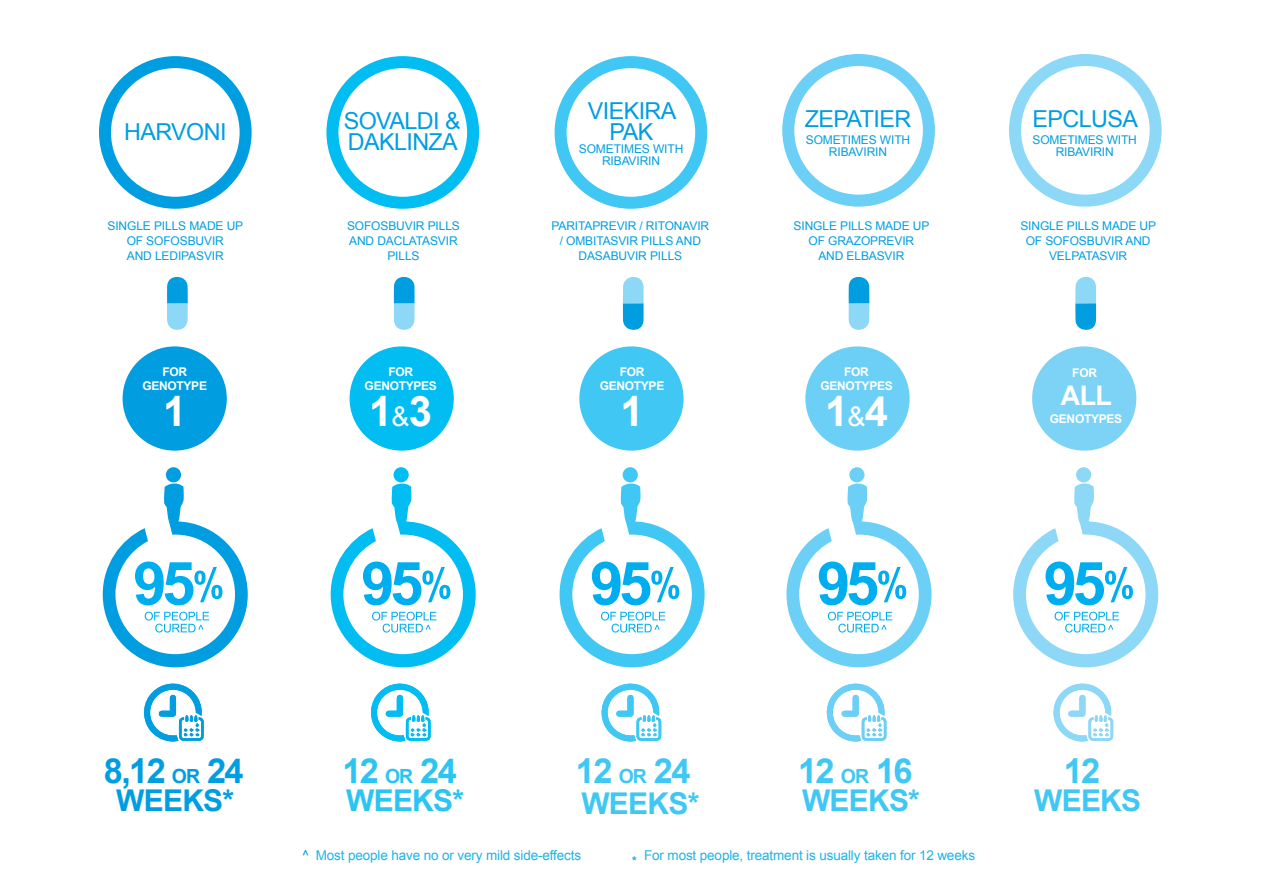
<style>
.page{position:relative;width:1263px;height:893px;background:#fff}
.page>*{position:absolute;margin:0;border:0;box-sizing:border-box;transform-origin:0 0}
.PARAHEAD{font:700 42px "Arial";color:#fff}
.PARAHEAD-2{font:700 34.5px "Arial";letter-spacing:-.05em;color:#40c7f4}
.PARAHEAD-3{font:700 34.5px "Arial";color:#009ee1}
.PARAHEAD-4{font:700 34.5px "Arial";color:#2bc4f3}
.PARAHEAD-5{font:700 30px "Arial";letter-spacing:-.025em;color:#40c7f4}
.PARAHEAD-6{font:700 30px "Arial";letter-spacing:-.025em;color:#009ee1}
.PARAHEAD-7{font:700 30px "Arial";letter-spacing:-.025em;color:#2bc4f3}
.PARAHEAD-8{font:700 27px "Arial";color:#fff}
.PARAHEAD-9{font:23.4px/21px "Arial";letter-spacing:-.025em;color:#009ee1}
.PAR{font:13.5px "Arial";letter-spacing:-.01em;color:#1fb3e8}
.PAR-2{font:12px/15px "Arial";letter-spacing:-.01em;color:#009ee1;text-align:center}
.PARAHEAD-10{font:700 12px/13.5px "Arial";letter-spacing:-.025em;color:#fff;text-align:center}
.s1{font-weight:400;font-size:27px}
.s2{font-size:19.5px}
.s3{color:#009ee1}
</style>
<div class="page">
<div style="left:782px;top:54px;width:153px;height:153px;border:12px solid #6bcff6;border-radius:50%"></div>
<div style="left:1009px;top:54px;width:153px;height:153px;border:12px solid #8dd7f7;border-radius:50%"></div>
<div style="left:805px;top:346px;width:105px;height:105px;background:#6bcff6;border-radius:50%"></div>
<div style="left:1032px;top:346px;width:104px;height:105px;background:#7cd3f6;border-radius:50%"></div>
<svg style="left:849px;top:277px;width:20px;height:53px"></svg>
<svg style="left:1075px;top:277px;width:21px;height:53px"></svg>
<div style="left:849px;top:467px;width:15px;height:15px;background:#6bcff6;border-radius:50%"></div>
<div style="left:1076px;top:467px;width:15px;height:15px;background:#8dd7f7;border-radius:50%"></div>
<svg style="left:826px;top:683px;width:60px;height:59px"></svg>
<svg style="left:1053px;top:683px;width:60px;height:59px"></svg>
<div style="left:99px;top:56px;width:153px;height:153px;border:12px solid #009ee1;border-radius:50%"></div>
<div style="left:123px;top:346px;width:104px;height:105px;background:#009ee1;border-radius:50%"></div>
<svg style="left:167px;top:277px;width:21px;height:53px"></svg>
<div style="left:166px;top:467px;width:15px;height:15px;background:#009ee1;border-radius:50%"></div>
<svg style="left:144px;top:683px;width:60px;height:59px"></svg>
<svg style="left:103px;top:483px;width:145px;height:184px"></svg>
<div style="left:326px;top:56px;width:153px;height:153px;border:12px solid #01bdf2;border-radius:50%"></div>
<div style="left:350px;top:346px;width:104px;height:105px;background:#01bdf2;border-radius:50%"></div>
<svg style="left:394px;top:277px;width:21px;height:53px"></svg>
<div style="left:393px;top:467px;width:16px;height:15px;background:#01bdf2;border-radius:50%"></div>
<svg style="left:371px;top:683px;width:60px;height:59px"></svg>
<svg style="left:331px;top:483px;width:145px;height:184px"></svg>
<svg style="left:786px;top:483px;width:145px;height:184px"></svg>
<svg style="left:1013px;top:483px;width:145px;height:184px"></svg>
<div style="left:555px;top:56px;width:152px;height:153px;border:12px solid #40c7f4;border-radius:50%"></div>
<div style="left:579px;top:346px;width:104px;height:105px;background:#40c7f4;border-radius:50%"></div>
<svg style="left:623px;top:277px;width:21px;height:53px"></svg>
<div style="left:623px;top:467px;width:15px;height:15px;background:#40c7f4;border-radius:50%"></div>
<svg style="left:601px;top:683px;width:60px;height:59px"></svg>
<svg style="left:560px;top:483px;width:145px;height:184px"></svg>
<p class="PARAHEAD-9" style="left:124px;top:121px;width:104px">HARVONI</p>
<p class="PAR-2" style="left:108px;top:218px;width:137px">SINGLE PILLS MADE UP<br>OF SOFOSBUVIR<br>AND LEDIPASVIR</p>
<p class="PARAHEAD-10" style="left:142px;top:366px;width:66px">FOR<br>GENOTYPE</p>
<p class="PARAHEAD" style="left:163px;top:383px;width:25px">1</p>
<p class="PARAHEAD-9" style="left:344px;top:111px;width:118px">SOVALDI &amp;<br>DAKLINZA</p>
<p class="PAR-2" style="left:347px;top:218px;width:114px">SOFOSBUVIR PILLS<br>AND DACLATASVIR<br>PILLS</p>
<p class="PARAHEAD-10" style="left:365px;top:366px;width:74px">FOR<br>GENOTYPES</p>
<p class="PARAHEAD" style="left:369px;top:383px;width:64px">1<span class="s1">&amp;</span>3</p>
<p class="PARAHEAD-9" style="left:588px;top:101px;width:90px;text-align:center">VIEKIRA<br>PAK</p>
<p class="PAR-2" style="left:579px;top:143px;width:106px;line-height:12px">SOMETIMES WITH<br>RIBAVIRIN</p>
<p class="PAR-2" style="left:551px;top:218px;width:159px">PARITAPREVIR / RITONAVIR / OMBITASVIR PILLS AND<br>DASABUVIR PILLS</p>
<p class="PARAHEAD-10" style="left:600px;top:366px;width:66px">FOR<br>GENOTYPE</p>
<p class="PARAHEAD" style="left:620px;top:383px;width:25px">1</p>
<p class="PARAHEAD-9" style="left:805px;top:109px;width:108px">ZEPATIER</p>
<p class="PAR-2" style="left:806px;top:134px;width:106px;line-height:12px">SOMETIMES WITH<br>RIBAVIRIN</p>
<p class="PARAHEAD-9" style="left:1032px;top:109px;width:107px">EPCLUSA</p>
<p class="PAR-2" style="left:1032px;top:134px;width:106px;line-height:12px">SOMETIMES WITH<br>RIBAVIRIN</p>
<p class="PAR-2" style="left:794px;top:218px;width:137px">SINGLE PILLS MADE UP<br>OF GRAZOPREVIR<br>AND ELBASVIR</p>
<p class="PAR-2" style="left:1020px;top:218px;width:137px">SINGLE PILLS MADE UP<br>OF SOFOSBUVIR AND<br>VELPATASVIR</p>
<p class="PARAHEAD-10" style="left:820px;top:366px;width:74px">FOR<br>GENOTYPES</p>
<p class="PARAHEAD" style="left:825px;top:383px;width:64px">1<span class="s1">&amp;</span>4</p>
<p class="PARAHEAD-10" style="left:1072px;top:367px;width:26px">FOR</p>
<p class="PARAHEAD-8" style="left:1061px;top:377px;width:53px">ALL</p>
<p class="PARAHEAD-10" style="left:1050px;top:413px;width:74px">GENOTYPES</p>
<p class="PARAHEAD-3" style="left:104px;top:748px;width:141px">8,12 <span class="s2">OR</span> 24</p>
<p class="PARAHEAD-6" style="left:116px;top:781px;width:119px">WEEKS*</p>
<p class="PARAHEAD-4" style="left:342px;top:748px;width:116px">12 <span class="s2">OR</span> 24</p>
<p class="PARAHEAD-7" style="left:346px;top:781px;width:119px">WEEKS*</p>
<p class="PARAHEAD-5" style="left:581px;top:784px;width:119px">WEEKS*</p>
<p class="PARAHEAD-2" style="left:576px;top:748px;width:116px">12 <span class="s2">OR</span> 24</p>
<p class="PARAHEAD-2" style="left:798px;top:748px;width:116px">12 <span class="s2">OR</span> 16</p>
<p class="PARAHEAD-5" style="left:802px;top:781px;width:119px">WEEKS*</p>
<p class="PAR" style="left:302px;top:847px;width:280px"><span class="s3">^</span> Most people have no or very mild side-effects</p>
<p class="PAR" style="left:632px;top:847px;width:345px"><span class="s3">*</span> For most people, treatment is usually taken for 12 weeks</p>
<p class="PARAHEAD-2" style="left:1064px;top:748px;width:38px">12</p>
<p class="PARAHEAD-5" style="left:1034px;top:781px;width:109px">WEEKS</p>
</div>
